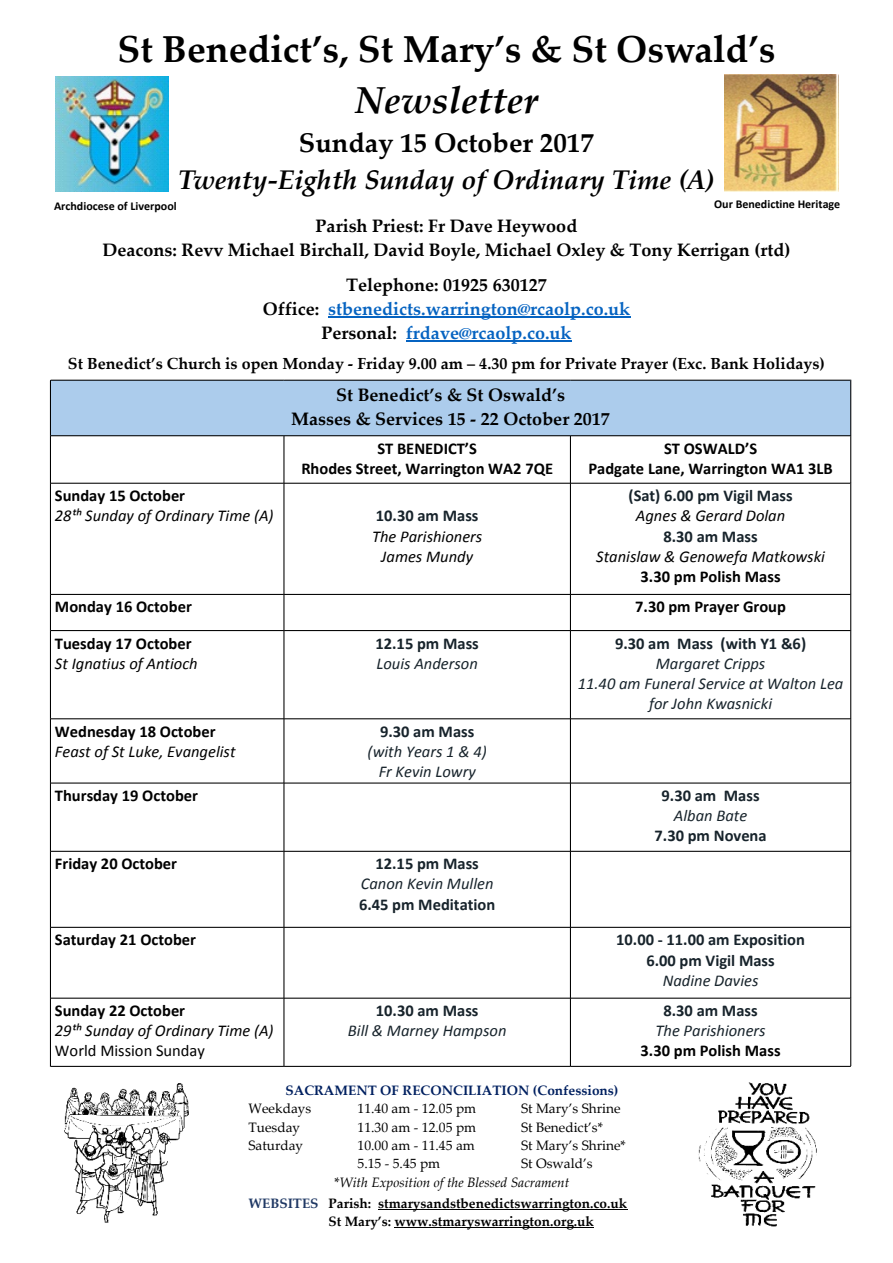
<style>
.page{position:relative;width:893px;height:1263px;background:#fff}
.page>*{position:absolute;margin:0;border:0;box-sizing:border-box;transform-origin:0 0}
.t1{font:700 37.5px "Palatino Linotype";color:#000}
.t2{font:italic 700 37.5px "Palatino Linotype";color:#000}
.t3{font:italic 700 27px "Palatino Linotype";color:#000}
.t4{font:700 27px "Palatino Linotype";color:#000}
.t5{font:700 18px/24.3px "Palatino Linotype";color:#000;text-align:center}
.t6{font:700 18px/24.3px "Palatino Linotype";color:#0563c1;text-align:center}
.t7{font:700 16.5px/20.1px "Calibri";color:#000;text-align:center}
.t8{font:700 16.5px/20.1px "Calibri";color:#17232b;text-align:center}
.t9{font:italic 16.5px/20.1px "Calibri";color:#17232b;text-align:center}
.t10{font:italic 16.5px/20.1px "Calibri";color:#000;text-align:center}
.t11{font:16.5px "Calibri";color:#000}
.t12{font:700 16.05px "Palatino Linotype";color:#000}
.t13{font:13.65px "Palatino Linotype";color:#000}
.t14{font:700 13.65px/18.5px "Palatino Linotype";color:#000}
.t15{font:italic 13.65px/18.5px "Palatino Linotype";color:#000}
.t16{font:700 13.65px "Palatino Linotype";color:#002060}
.t17{font:700 12px "Calibri";color:#000}
.s1{color:#000}
.s2{font-style:normal}
.s3{color:#1f3864}
.s4{font-size:13.5px}
</style>
<div class="page">
<img style="left:55px;top:76px;width:114px;height:116px">
<img style="left:725px;top:75px;width:114px;height:116px">
<svg style="left:50px;top:380px;width:801px;height:687px"></svg>
<hr style="left:328px;top:316px;width:302px;height:1px;background:#0563c1">
<hr style="left:406px;top:341px;width:166px;height:1px;background:#0563c1">
<hr style="left:378px;top:1209px;width:249px;height:1px;background:#000">
<hr style="left:394px;top:1227px;width:200px;height:1px;background:#000">
<img style="left:64px;top:1083px;width:125px;height:140px">
<img style="left:698px;top:1082px;width:119px;height:145px">
<h1 class="t1" style="left:117px;top:35px;width:660px">St Benedict’s, St Mary’s &amp; St Oswald’s</h1>
<h1 class="t2" style="left:355px;top:85px;width:185px">Newsletter</h1>
<h2 class="t4" style="left:299px;top:133px;width:297px">Sunday 15 October 2017</h2>
<h2 class="t3" style="left:178px;top:169px;width:538px">Twenty-Eighth Sunday of Ordinary Time (A)</h2>
<p class="t17" style="left:54px;top:201px;width:124px">Archdiocese of Liverpool</p>
<p class="t17" style="left:714px;top:199px;width:128px">Our Benedictine Heritage</p>
<p class="t5" style="left:103px;top:216px;width:689px">Parish Priest: Fr Dave Heywood<br>Deacons: Revv Michael Birchall, David Boyle, Michael Oxley &amp; Tony Kerrigan (rtd)</p>
<p class="t6" style="left:263px;top:275px;width:369px"><span class="s1">Telephone: 01925 630127<br>Office:</span> stbenedicts.warrington@rcaolp.co.uk<br><span class="s1">Personal:</span> frdave@rcaolp.co.uk</p>
<p class="t12" style="left:68px;top:357px;width:758px">St Benedict’s Church is open Monday - Friday 9.00 am – 4.30 pm for Private Prayer (Exc. Bank Holidays)</p>
<p class="t5" style="left:291px;top:384px;width:320px">St Benedict’s &amp; St Oswald’s<br>Masses &amp; Services 15 - 22 October 2017</p>
<p class="t7" style="left:301px;top:440px;width:253px">ST BENEDICT’S<br>Rhodes Street, Warrington WA2 7QE</p>
<p class="t7" style="left:588px;top:440px;width:246px">ST OSWALD’S<br>Padgate Lane, Warrington WA1 3LB</p>
<p class="t7" style="left:55px;top:487px;width:132px">Sunday 15 October</p>
<p class="t10" style="left:55px;top:507px;width:220px">28th Sunday of Ordinary Time (A)</p>
<p class="t8" style="left:376px;top:507px;width:104px">10.30 am Mass</p>
<p class="t10" style="left:372px;top:527px;width:112px">The Parishioners<br>James Mundy</p>
<p class="t8" style="left:628px;top:487px;width:166px">(Sat) 6.00 pm Vigil Mass</p>
<p class="t10" style="left:636px;top:507px;width:151px">Agnes &amp; Gerard Dolan</p>
<p class="t8" style="left:663px;top:527px;width:96px">8.30 am Mass</p>
<p class="t10" style="left:596px;top:547px;width:230px">Stanislaw &amp; Genowefa Matkowski</p>
<p class="t7" style="left:641px;top:568px;width:141px">3.30 pm Polish Mass</p>
<p class="t7" style="left:55px;top:598px;width:138px">Monday 16 October</p>
<p class="t7" style="left:635px;top:598px;width:152px">7.30 pm Prayer Group</p>
<p class="t7" style="left:55px;top:634px;width:138px">Tuesday 17 October</p>
<p class="t10" style="left:55px;top:654px;width:144px">St Ignatius of Antioch</p>
<p class="t8" style="left:615px;top:634px;width:193px">9.30 am Mass (with Y1 &amp;6)</p>
<p class="t9" style="left:578px;top:654px;width:267px">Margaret Cripps<br>11.40 am Funeral Service at Walton Lea for John Kwasnicki</p>
<p class="t8" style="left:375px;top:634px;width:105px">12.15 pm Mass</p>
<p class="t9" style="left:377px;top:654px;width:103px">Louis Anderson</p>
<p class="t7" style="left:55px;top:723px;width:162px">Wednesday 18 October</p>
<p class="t10" style="left:55px;top:743px;width:182px">Feast of St Luke, Evangelist</p>
<p class="t8" style="left:380px;top:723px;width:96px">9.30 am Mass</p>
<p class="t9" style="left:368px;top:743px;width:121px">(with Years 1 &amp; 4)<br>Fr Kevin Lowry</p>
<p class="t7" style="left:55px;top:787px;width:145px">Thursday 19 October</p>
<p class="t8" style="left:662px;top:787px;width:100px">9.30 am Mass</p>
<p class="t9" style="left:674px;top:807px;width:75px">Alban Bate</p>
<p class="t8" style="left:655px;top:827px;width:114px">7.30 pm Novena</p>
<p class="t7" style="left:55px;top:855px;width:124px">Friday 20 October</p>
<p class="t8" style="left:375px;top:855px;width:105px">12.15 pm Mass</p>
<p class="t9" style="left:361px;top:875px;width:134px">Canon Kevin Mullen</p>
<p class="t8" style="left:359px;top:895px;width:138px">6.45 pm Meditation</p>
<p class="t7" style="left:55px;top:931px;width:143px">Saturday 21 October</p>
<p class="t8" style="left:616px;top:931px;width:190px">10.00 - 11.00 am Exposition<br>6.00 pm Vigil Mass</p>
<p class="t9" style="left:663px;top:971px;width:97px">Nadine Davies</p>
<p class="t7" style="left:55px;top:1002px;width:132px">Sunday 22 October</p>
<p class="t10" style="left:55px;top:1022px;width:220px">29th Sunday of Ordinary Time (A)</p>
<p class="t11" style="left:55px;top:1044px;width:152px">World Mission Sunday</p>
<p class="t8" style="left:376px;top:1002px;width:104px">10.30 am Mass</p>
<p class="t9" style="left:348px;top:1022px;width:160px">Bill &amp; Marney Hampson</p>
<p class="t8" style="left:663px;top:1002px;width:96px">8.30 am Mass</p>
<p class="t9" style="left:655px;top:1022px;width:112px">The Parishioners</p>
<p class="t7" style="left:641px;top:1042px;width:141px">3.30 pm Polish Mass</p>
<p class="t16" style="left:285px;top:1085px;width:335px">SACRAMENT OF RECONCILIATION (Confessions)</p>
<p class="t13" style="left:248px;top:1103px;width:64px">Weekdays</p>
<p class="t13" style="left:357px;top:1103px;width:120px">11.40 am - 12.05 pm</p>
<p class="t13" style="left:521px;top:1103px;width:101px">St Mary’s Shrine</p>
<p class="t13" style="left:248px;top:1121px;width:53px">Tuesday</p>
<p class="t13" style="left:357px;top:1121px;width:120px">11.30 am - 12.05 pm</p>
<p class="t13" style="left:521px;top:1121px;width:83px">St Benedict’s*</p>
<p class="t13" style="left:248px;top:1140px;width:56px">Saturday</p>
<p class="t13" style="left:357px;top:1140px;width:119px">10.00 am - 11.45 am</p>
<p class="t13" style="left:521px;top:1140px;width:106px">St Mary’s Shrine*</p>
<p class="t13" style="left:357px;top:1158px;width:84px">5.15 - 5.45 pm</p>
<p class="t15" style="left:335px;top:1156px;width:259px;text-indent:186px"><span class="s2">St Oswald’s *</span>With Exposition of the Blessed Sacrament</p>
<p class="t14" style="left:329px;top:1195px;width:300px;text-indent:-80px"><span class="s3">WEBSITES</span> Parish: stmarysandstbenedictswarrington.co.uk<br><span class="s4">St Mary’s</span>: www.stmaryswarrington.org.uk</p>
</div>
